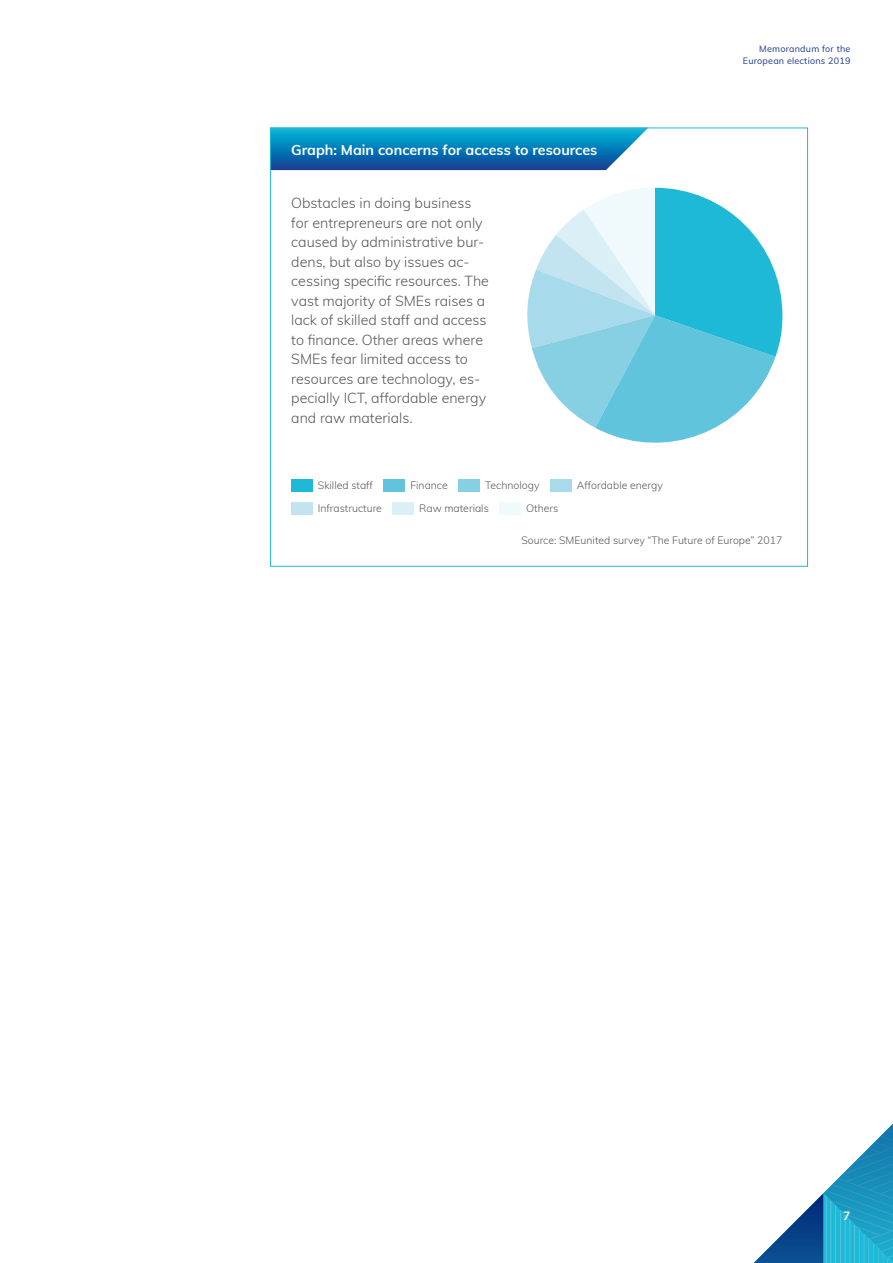
<style>
.page{position:relative;width:893px;height:1263px;background:#fff}
.page>*{position:absolute;margin:0;border:0;box-sizing:border-box;transform-origin:0 0}
.t1{font:300 14.25px/19.5px "Muli";color:#565655}
.t2{font:700 14.25px "Muli";color:#fff}
.t3{font:700 12px "Muli";color:#fff}
.t4{font:300 10.5px "Muli";color:#565655}
.t5{font:9px/12px "Muli";letter-spacing:.025em;color:#1c388f;text-align:right}
</style>
<div class="page">
<svg style="left:753px;top:1123px;width:140px;height:140px"></svg>
<svg style="left:272px;top:130px;width:374px;height:40px;background:#1480b9"></svg>
<svg style="left:527px;top:188px;width:255px;height:255px"></svg>
<div style="left:291px;top:479px;width:22px;height:12px;background:#1eb9d6"></div>
<div style="left:384px;top:479px;width:21px;height:12px;background:#61c4dd"></div>
<div style="left:459px;top:479px;width:21px;height:12px;background:#87cfe3"></div>
<div style="left:550px;top:479px;width:21px;height:12px;background:#a7daea"></div>
<div style="left:291px;top:502px;width:22px;height:13px;background:#c2e4f0"></div>
<div style="left:393px;top:502px;width:21px;height:13px;background:#daeff6"></div>
<div style="left:500px;top:502px;width:21px;height:13px;background:#f0f9fc"></div>
<p class="t2" style="left:291px;top:139px;width:308px">Graph: Main concerns for access to resources</p>
<p class="t1" style="left:291px;top:193px;width:199px">Obstacles in doing business for entrepreneurs are not only caused by administrative bur&shy;dens, but also by issues ac&shy;cessing specific resources. The vast majority of SMEs raises a lack of skilled staff and access to finance. Other areas where<br>SMEs fear limited access to resources are technology, es&shy;pecially ICT, affordable energy and raw materials.</p>
<p class="t5" style="left:743px;top:42px;width:109px">Memorandum for the<br>European elections 2019</p>
<p class="t4" style="left:318px;top:478px;width:57px">Skilled staff</p>
<p class="t4" style="left:410px;top:478px;width:39px">Finance</p>
<p class="t4" style="left:485px;top:478px;width:56px">Technology</p>
<p class="t4" style="left:577px;top:478px;width:88px">Affordable energy</p>
<p class="t4" style="left:318px;top:501px;width:66px">Infrastructure</p>
<p class="t4" style="left:419px;top:501px;width:71px">Raw materials</p>
<p class="t4" style="left:526px;top:501px;width:34px">Others</p>
<p class="t4" style="left:521px;top:533px;width:263px">Source: SMEunited survey “The Future of Europe” 2017</p>
<p class="t3" style="left:843px;top:1207px;width:9px">7</p>
</div>
